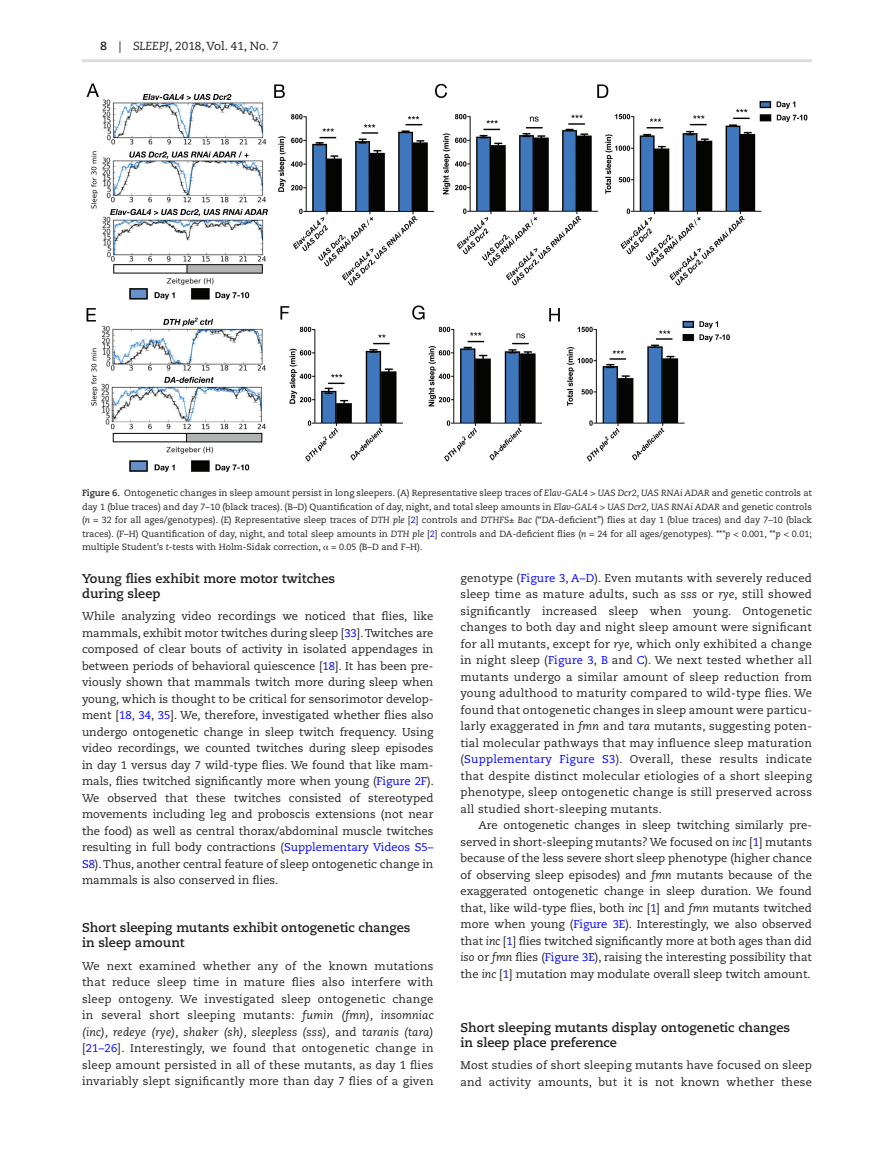
<style>
.page{position:relative;width:894px;height:1174px;background:#fff}
.page>*{position:absolute;margin:0;border:0;box-sizing:border-box;transform-origin:0 0}
.t1{font:700 12.75px/15px "Caecilia LT Std";color:#231f20}
.t2{font:11.7px "Caecilia LT Std";color:#231f20}
.t3{font:11.25px/16.5px "Caecilia LT Std";letter-spacing:.02em;color:#231f20;text-align:justify}
.t4{font:9px/13.5px "Caecilia LT Std";color:#231f20;text-align:justify}
.s1{font-weight:700}
.s2{font-style:italic}
.s3{color:#00f}
.s4{font-family:"Gandhari Unicode"}
</style>
<div class="page">
<img style="left:86px;top:83px;width:721px;height:389px">
<hr style="left:82px;top:59px;width:729px;height:3px;background:#dcdddf">
<p class="t2" style="left:100px;top:39px;width:180px"><span class="s1">8</span> | <span class="s2">SLEEPJ</span>, 2018, Vol. 41, No. 7</p>
<p class="t4" style="left:82px;top:487px;width:731px"><span class="s1">Figure 6.</span> Ontogenetic changes in sleep amount persist in long sleepers. (A) Representative sleep traces of <span class="s2">Elav-GAL4 &gt; UAS Dcr2, UAS RNAi ADAR</span> and genetic controls at day 1 (blue traces) and day 7–10 (black traces). (B–D) Quantification of day, night, and total sleep amounts in <span class="s2">Elav-GAL4 &gt; UAS Dcr2, UAS RNAi ADAR</span> and genetic controls (<span class="s2">n</span> = 32 for all ages/genotypes). (E) Representative sleep traces of <span class="s2">DTH ple</span> [<span class="s3">2</span>] controls and <span class="s2">DTHFS± Bac</span> (“DA-deficient”) flies at day 1 (blue traces) and day 7–10 (black traces). (F–H) Quantification of day, night, and total sleep amounts in <span class="s2">DTH ple</span> [<span class="s3">2</span>] controls and DA-deficient flies (<span class="s2">n</span> = 24 for all ages/genotypes). ***<span class="s2">p</span> &lt; 0.001, **<span class="s2">p</span> &lt; 0.01; multiple Student’s <span class="s2">t</span>-tests with Holm-Sidak correction, <span class="s4">α</span> = 0.05 (B–D and F–H).</p>
<p class="t1" style="left:82px;top:571px;width:254px">Young flies exhibit more motor twitches during sleep</p>
<p class="t3" style="left:82px;top:608px;width:353px">While analyzing video recordings we noticed that flies, like mammals, exhibit motor twitches during sleep [<span class="s3">33</span>]. Twitches are composed of clear bouts of activity in isolated appendages in between periods of behavioral quiescence [<span class="s3">18</span>]. It has been pre&shy;viously shown that mammals twitch more during sleep when young, which is thought to be critical for sensorimotor develop&shy;ment [<span class="s3">18</span>, <span class="s3">34</span>, <span class="s3">35</span>]. We, therefore, investigated whether flies also undergo ontogenetic change in sleep twitch frequency. Using video recordings, we counted twitches during sleep episodes in day 1 versus day 7 wild-type flies. We found that like mam&shy;mals, flies twitched significantly more when young (<span class="s3">Figure 2F</span>).<br>We observed that these twitches consisted of stereotyped movements including leg and proboscis extensions (not near the food) as well as central thorax/abdominal muscle twitches resulting in full body contractions (<span class="s3">Supplementary Videos S5– S8</span>). Thus, another central feature of sleep ontogenetic change in mammals is also conserved in flies.</p>
<p class="t1" style="left:82px;top:920px;width:330px">Short sleeping mutants exhibit ontogenetic changes in sleep amount</p>
<p class="t3" style="left:82px;top:958px;width:353px">We next examined whether any of the known mutations that reduce sleep time in mature flies also interfere with sleep ontogeny. We investigated sleep ontogenetic change in several short sleeping mutants: <span class="s2">fumin (fmn), insomniac (inc), redeye (rye), shaker (sh), sleepless (sss),</span> and <span class="s2">taranis (tara) </span>[<span class="s3">21–26</span>]. Interestingly, we found that ontogenetic change in sleep amount persisted in all of these mutants, as day 1 flies invariably slept significantly more than day 7 flies of a given</p>
<p class="t3" style="left:460px;top:570px;width:353px">genotype (<span class="s3">Figure 3</span>, <span class="s3">A–D</span>). Even mutants with severely reduced sleep time as mature adults, such as <span class="s2">sss</span> or <span class="s2">rye</span>, still showed significantly increased sleep when young. Ontogenetic changes to both day and night sleep amount were significant for all mutants, except for <span class="s2">rye,</span> which only exhibited a change in night sleep (<span class="s3">Figure 3</span>, <span class="s3">B</span> and <span class="s3">C</span>). We next tested whether all mutants undergo a similar amount of sleep reduction from young adulthood to maturity compared to wild-type flies. We found that ontogenetic changes in sleep amount were particu&shy;larly exaggerated in <span class="s2">fmn</span> and <span class="s2">tara</span> mutants, suggesting poten&shy;tial molecular pathways that may influence sleep maturation (<span class="s3">Supplementary Figure S3</span>). Overall, these results indicate that despite distinct molecular etiologies of a short sleeping phenotype, sleep ontogenetic change is still preserved across all studied short-sleeping mutants.</p>
<p class="t3" style="left:460px;top:817px;width:353px;text-indent:18px">Are ontogenetic changes in sleep twitching similarly pre&shy;served in short-sleeping mutants? We focused on <span class="s2">inc</span> [<span class="s3">1</span>] mutants because of the less severe short sleep phenotype (higher chance of observing sleep episodes) and <span class="s2">fmn</span> mutants because of the exaggerated ontogenetic change in sleep duration. We found that, like wild-type flies, both <span class="s2">inc</span> [<span class="s3">1</span>] and <span class="s2">fmn</span> mutants twitched more when young (<span class="s3">Figure 3E</span>). Interestingly, we also observed that <span class="s2">inc</span> [<span class="s3">1</span>] flies twitched significantly more at both ages than did <span class="s2">iso</span> or <span class="s2">fmn</span> flies (<span class="s3">Figure 3E</span>), raising the interesting possibility that the <span class="s2">inc</span> [<span class="s3">1</span>] mutation may modulate overall sleep twitch amount.</p>
<p class="t1" style="left:460px;top:1020px;width:331px">Short sleeping mutants display ontogenetic changes in sleep place preference</p>
<p class="t3" style="left:460px;top:1057px;width:353px">Most studies of short sleeping mutants have focused on sleep and activity amounts, but it is not known whether these</p>
</div>
